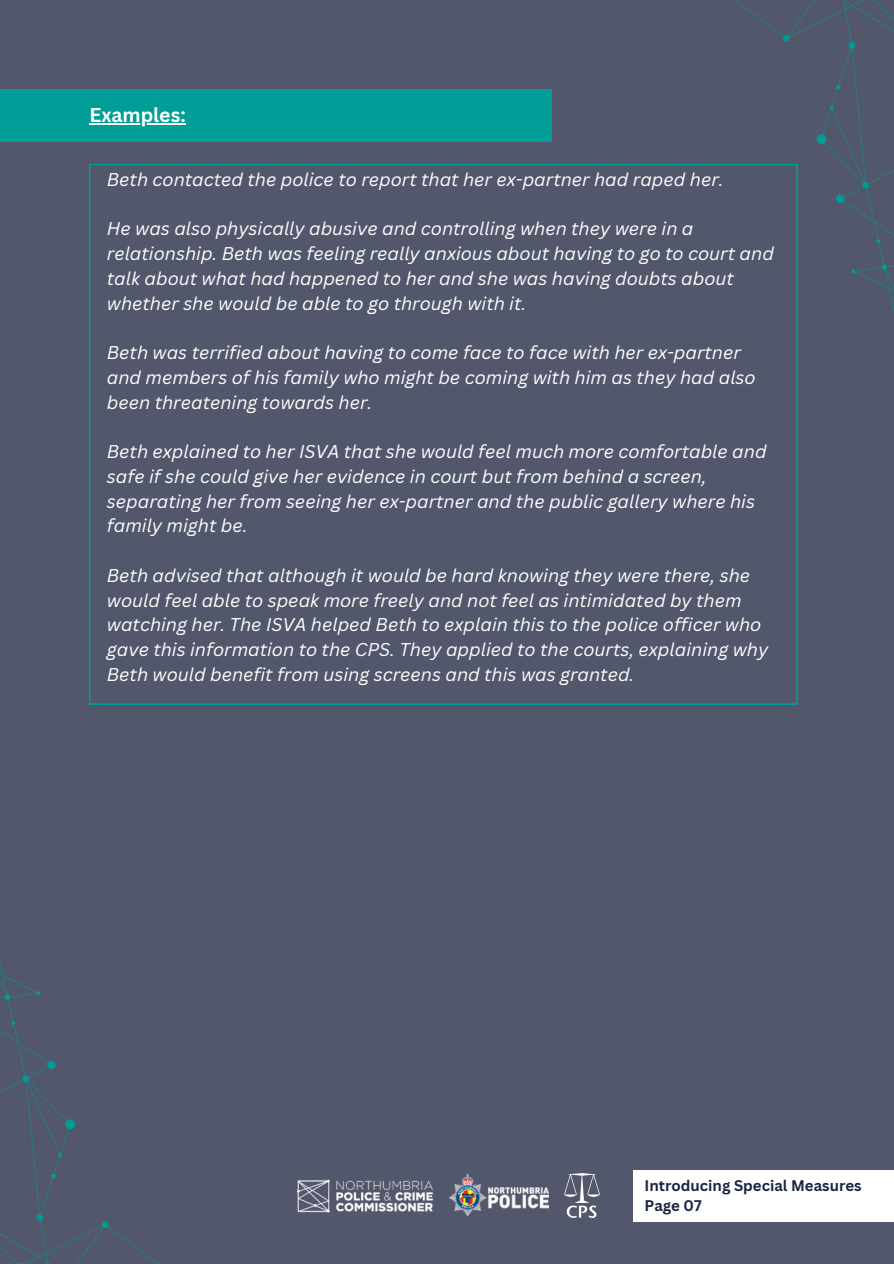
<style>
.page{position:relative;width:894px;height:1264px;background:#fff}
.page>*{position:absolute;margin:0;border:0;box-sizing:border-box;transform-origin:0 0}
.t1{font:700 19.5px "Canva Sans";color:#fff}
.t2{font:italic 18px/24.8px "Canva Sans";color:#fff}
.t3{font:700 15px "Canva Sans";color:#1b2341}
</style>
<div class="page">
<div style="left:0;top:0;width:893px;height:1263px;background:#52576b"></div>
<img style="left:564px;top:1173px;width:35px;height:44px">
<div style="left:632px;top:1170px;width:261px;height:51px;background:#fff"></div>
<div style="left:0;top:89px;width:551px;height:53px;background:#009e96"></div>
<hr style="left:89px;top:124px;width:97px;height:1px;background:#fff">
<svg style="left:89px;top:164px;width:708px;height:540px"></svg>
<img style="left:449px;top:1174px;width:99px;height:42px">
<img style="left:0;top:962px;width:157px;height:301px">
<img style="left:728px;top:0;width:165px;height:421px">
<img style="left:298px;top:1179px;width:136px;height:34px">
<h1 class="t1" style="left:89px;top:102px;width:98px">Examples:</h1>
<h2 class="t2" style="left:107px;top:166px;width:618px">Beth contacted the police to report that her ex-partner had raped her.</h2>
<h2 class="t2" style="left:107px;top:216px;width:668px">He was also physically abusive and controlling when they were in a relationship. Beth was feeling really anxious about having to go to court and talk about what had happened to her and she was having doubts about whether she would be able to go through with it.</h2>
<h2 class="t2" style="left:107px;top:340px;width:650px">Beth was terrified about having to come face to face with her ex-partner and members of his family who might be coming with him as they had also been threatening towards her.</h2>
<p class="t2" style="left:107px;top:439px;width:661px">Beth explained to her ISVA that she would feel much more comfortable and safe if she could give her evidence in court but from behind a screen, separating her from seeing her ex-partner and the public gallery where his family might be.</p>
<p class="t2" style="left:107px;top:562px;width:662px">Beth advised that although it would be hard knowing they were there, she would feel able to speak more freely and not feel as intimidated by them watching her. The ISVA helped Beth to explain this to the police officer who gave this information to the CPS. They applied to the courts, explaining why Beth would benefit from using screens and this was granted.</p>
<h2 class="t3" style="left:644px;top:1174px;width:218px">Introducing Special Measures</h2>
<h2 class="t3" style="left:644px;top:1194px;width:59px">Page 07</h2>
</div>
